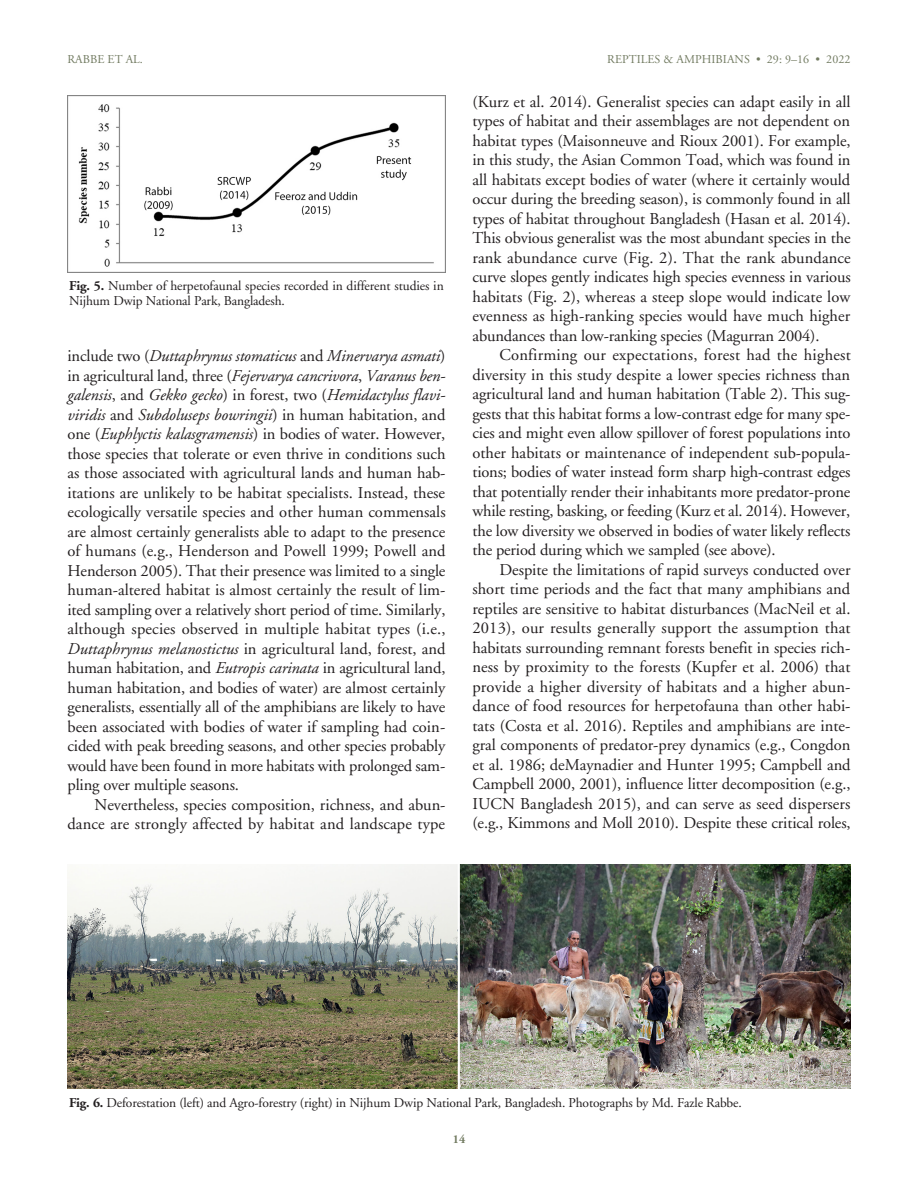
<style>
.page{position:relative;width:918px;height:1188px;background:#fff}
.page>*{position:absolute;margin:0;border:0;box-sizing:border-box;transform-origin:0 0}
.TEXT{font:16.5px/19.5px "Adobe Garamond";letter-spacing:-.01em;color:#231f20;text-align:justify}
.Figure_Caption{font:13.5px/15px "Adobe Garamond";letter-spacing:-.01em;color:#231f20}
.t1{font:12px "Adobe Garamond";letter-spacing:.005em;color:#717a60}
.t2{font:700 12px "Adobe Garamond";color:#717a60}
.s1{font-weight:700}
.s2{font-style:italic}
</style>
<div class="page">
<img style="left:68px;top:864px;width:782px;height:225px">
<img style="left:68px;top:96px;width:378px;height:176px">
<p class="t1" style="left:68px;top:53px;width:77px">RABBE ET AL.</p>
<p class="t1" style="left:607px;top:53px;width:245px">REPTILES &amp; AMPHIBIANS • 29: 9–16 • 2022</p>
<p class="Figure_Caption" style="left:69px;top:279px;width:376px"><span class="s1">Fig. 5.</span> Number of herpetofaunal species recorded in different studies in<br>Nijhum Dwip National Park, Bangladesh.</p>
<p class="TEXT" style="left:68px;top:347px;width:380px">include two (<span class="s2">Duttaphrynus stomaticus</span> and <span class="s2">Minervarya asmati</span>) in agricultural land, three (<span class="s2">Fejervarya cancrivora</span>, <span class="s2">Varanus ben&shy;galensis</span>, and <span class="s2">Gekko gecko</span>) in forest, two (<span class="s2">Hemidactylus flavi&shy;viridis</span> and <span class="s2">Subdoluseps bowringii</span>) in human habitation, and one (<span class="s2">Euphlyctis kalasgramensis</span>) in bodies of water. However, those species that tolerate or even thrive in conditions such as those associated with agricultural lands and human hab&shy;itations are unlikely to be habitat specialists. Instead, these ecologically versatile species and other human commensals are almost certainly generalists able to adapt to the presence of humans (e.g., Henderson and Powell 1999; Powell and Henderson 2005). That their presence was limited to a single human-altered habitat is almost certainly the result of lim&shy;ited sampling over a relatively short period of time. Similarly, although species observed in multiple habitat types (i.e., <span class="s2">Duttaphrynus melanostictus</span> in agricultural land, forest, and human habitation, and <span class="s2">Eutropis carinata</span> in agricultural land, human habitation, and bodies of water) are almost certainly generalists, essentially all of the amphibians are likely to have been associated with bodies of water if sampling had coin&shy;cided with peak breeding seasons, and other species probably would have been found in more habitats with prolonged sam&shy;pling over multiple seasons.</p>
<p class="TEXT" style="left:68px;top:795px;width:379px;text-align:right">Nevertheless, species composition, richness, and abun&shy;dance are strongly affected by habitat and landscape type</p>
<p class="TEXT" style="left:472px;top:92px;width:380px">(Kurz et al. 2014). Generalist species can adapt easily in all types of habitat and their assemblages are not dependent on habitat types (Maisonneuve and Rioux 2001). For example, in this study, the Asian Common Toad, which was found in all habitats except bodies of water (where it certainly would occur during the breeding season), is commonly found in all types of habitat throughout Bangladesh (Hasan et al. 2014).<br>This obvious generalist was the most abundant species in the rank abundance curve (Fig. 2). That the rank abundance curve slopes gently indicates high species evenness in various habitats (Fig. 2), whereas a steep slope would indicate low evenness as high-ranking species would have much higher abundances than low-ranking species (Magurran 2004).</p>
<p class="TEXT" style="left:472px;top:346px;width:380px;text-indent:27px">Confirming our expectations, forest had the highest diversity in this study despite a lower species richness than agricultural land and human habitation (Table 2). This sug&shy;gests that this habitat forms a low-contrast edge for many spe&shy;cies and might even allow spillover of forest populations into other habitats or maintenance of independent sub-popula&shy;tions; bodies of water instead form sharp high-contrast edges that potentially render their inhabitants more predator-prone while resting, basking, or feeding (Kurz et al. 2014). However, the low diversity we observed in bodies of water likely reflects the period during which we sampled (see above).</p>
<p class="TEXT" style="left:472px;top:560px;width:380px;text-indent:27px">Despite the limitations of rapid surveys conducted over short time periods and the fact that many amphibians and reptiles are sensitive to habitat disturbances (MacNeil et al.<br>2013), our results generally support the assumption that habitats surrounding remnant forests benefit in species rich&shy;ness by proximity to the forests (Kupfer et al. 2006) that provide a higher diversity of habitats and a higher abun&shy;dance of food resources for herpetofauna than other habi&shy;tats (Costa et al. 2016). Reptiles and amphibians are inte&shy;gral components of predator-prey dynamics (e.g., Congdon et al. 1986; deMaynadier and Hunter 1995; Campbell and Campbell 2000, 2001), influence litter decomposition (e.g., IUCN Bangladesh 2015), and can serve as seed dispersers (e.g., Kimmons and Moll 2010). Despite these critical roles,</p>
<p class="Figure_Caption" style="left:69px;top:1096px;width:674px"><span class="s1">Fig. 6.</span> Deforestation (left) and Agro-forestry (right) in Nijhum Dwip National Park, Bangladesh. Photographs by Md. Fazle Rabbe.</p>
<p class="t2" style="left:453px;top:1132px;width:14px">14</p>
</div>
